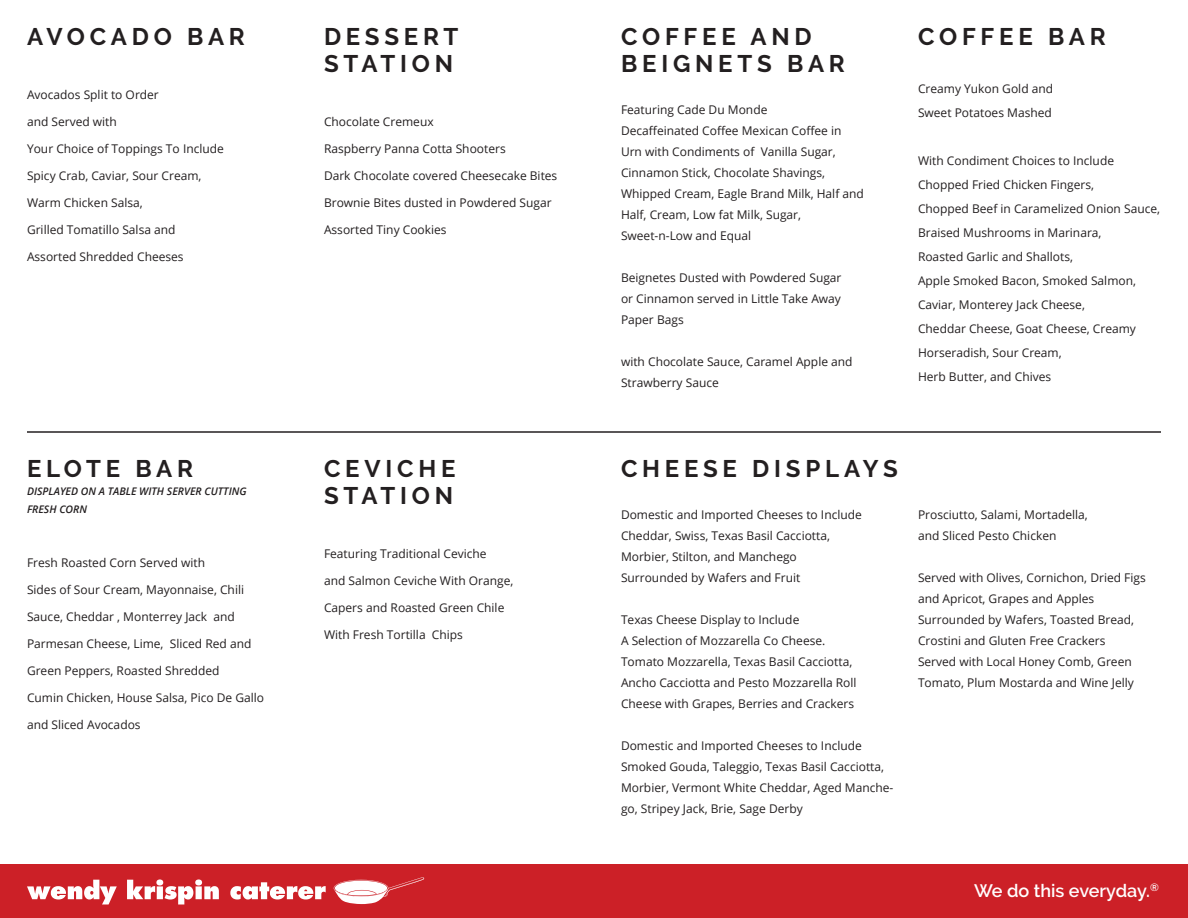
<style>
.page{position:relative;width:1188px;height:918px;background:#fff}
.page>*{position:absolute;margin:0;border:0;box-sizing:border-box;transform-origin:0 0}
.t1{font:700 24px/27px "Raleway";letter-spacing:.2em;color:#231f20}
.t2{font:600 18px "Raleway";color:#fff}
.t3{font:12px/21px "Open Sans";color:#231f20}
.t4{font:italic 600 10.5px/18px "Open Sans";color:#231f20}
</style>
<div class="page">
<div style="left:0;top:864px;width:1188px;height:54px;background:#cc2027"></div>
<svg style="left:27px;top:880px;width:90px;height:25px"></svg>
<svg style="left:127px;top:879px;width:92px;height:25px"></svg>
<svg style="left:230px;top:882px;width:96px;height:18px"></svg>
<svg style="left:334px;top:877px;width:90px;height:27px"></svg>
<hr style="left:27px;top:431px;width:1134px;height:2px;background:#231f20">
<h1 class="t1" style="left:27px;top:23px;width:219px">AVOCADO BAR</h1>
<p class="t3" style="left:27px;top:83px;width:133px">Avocados Split to Order</p>
<p class="t3" style="left:27px;top:110px;width:91px">and Served with</p>
<p class="t3" style="left:27px;top:137px;width:198px">Your Choice of Toppings To Include</p>
<p class="t3" style="left:27px;top:164px;width:176px">Spicy Crab, Caviar, Sour Cream,</p>
<p class="t3" style="left:27px;top:191px;width:117px">Warm Chicken Salsa,</p>
<p class="t3" style="left:27px;top:218px;width:150px">Grilled Tomatillo Salsa and</p>
<p class="t3" style="left:27px;top:245px;width:158px">Assorted Shredded Cheeses</p>
<h1 class="t1" style="left:324px;top:23px;width:136px">DESSERT<br>STATION</h1>
<p class="t3" style="left:324px;top:110px;width:111px">Chocolate Cremeux</p>
<p class="t3" style="left:324px;top:137px;width:183px">Raspberry Panna Cotta Shooters</p>
<p class="t3" style="left:324px;top:164px;width:235px">Dark Chocolate covered Cheesecake Bites</p>
<p class="t3" style="left:324px;top:191px;width:229px">Brownie Bites dusted in Powdered Sugar</p>
<p class="t3" style="left:324px;top:218px;width:124px">Assorted Tiny Cookies</p>
<h1 class="t1" style="left:27px;top:455px;width:168px">ELOTE BAR</h1>
<p class="t4" style="left:27px;top:481px;width:221px">DISPLAYED ON A TABLE WITH SERVER CUTTING<br>FRESH CORN</p>
<p class="t3" style="left:27px;top:551px;width:180px">Fresh Roasted Corn Served with</p>
<p class="t3" style="left:27px;top:578px;width:219px">Sides of Sour Cream, Mayonnaise, Chili</p>
<p class="t3" style="left:27px;top:605px;width:209px">Sauce, Cheddar , Monterrey Jack and</p>
<p class="t3" style="left:27px;top:632px;width:226px">Parmesan Cheese, Lime, Sliced Red and</p>
<p class="t3" style="left:27px;top:659px;width:194px">Green Peppers, Roasted Shredded</p>
<p class="t3" style="left:27px;top:686px;width:239px">Cumin Chicken, House Salsa, Pico De Gallo</p>
<p class="t3" style="left:27px;top:713px;width:115px">and Sliced Avocados</p>
<h1 class="t1" style="left:324px;top:455px;width:133px">CEVICHE<br>STATION</h1>
<p class="t3" style="left:324px;top:542px;width:164px">Featuring Traditional Ceviche</p>
<p class="t3" style="left:324px;top:569px;width:191px">and Salmon Ceviche With Orange,</p>
<p class="t3" style="left:324px;top:596px;width:182px">Capers and Roasted Green Chile</p>
<p class="t3" style="left:324px;top:623px;width:140px">With Fresh Tortilla Chips</p>
<h1 class="t1" style="left:621px;top:23px;width:225px">COFFEE AND<br>BEIGNETS BAR</h1>
<p class="t3" style="left:621px;top:98px;width:244px">Featuring Cade Du Monde<br>Decaffeinated Coffee Mexican Coffee in Urn with Condiments of Vanilla Sugar, Cinnamon Stick, Chocolate Shavings, Whipped Cream, Eagle Brand Milk, Half and Half, Cream, Low fat Milk, Sugar, Sweet-n-Low and Equal</p>
<p class="t3" style="left:621px;top:266px;width:222px;text-align:justify">Beignetes Dusted with Powdered Sugar or Cinnamon served in Little Take Away Paper Bags</p>
<p class="t3" style="left:621px;top:350px;width:233px">with Chocolate Sauce, Caramel Apple and<br>Strawberry Sauce</p>
<h1 class="t1" style="left:918px;top:23px;width:189px">COFFEE BAR</h1>
<p class="t3" style="left:918px;top:76px;width:137px;line-height:24px">Creamy Yukon Gold and<br>Sweet Potatoes Mashed</p>
<p class="t3" style="left:918px;top:148px;width:244px;line-height:24px">With Condiment Choices to Include<br>Chopped Fried Chicken Fingers,<br>Chopped Beef in Caramelized Onion Sauce,<br>Braised Mushrooms in Marinara,<br>Roasted Garlic and Shallots,<br>Apple Smoked Bacon, Smoked Salmon,<br>Caviar, Monterey Jack Cheese,<br>Cheddar Cheese, Goat Cheese, Creamy<br>Horseradish, Sour Cream,<br>Herb Butter, and Chives</p>
<h1 class="t1" style="left:621px;top:455px;width:278px">CHEESE DISPLAYS</h1>
<p class="t3" style="left:621px;top:503px;width:242px">Domestic and Imported Cheeses to Include Cheddar, Swiss, Texas Basil Cacciotta, Morbier, Stilton, and Manchego Surrounded by Wafers and Fruit</p>
<p class="t3" style="left:621px;top:608px;width:237px">Texas Cheese Display to Include<br>A Selection of Mozzarella Co Cheese.<br>Tomato Mozzarella, Texas Basil Cacciotta, Ancho Cacciotta and Pesto Mozzarella Roll Cheese with Grapes, Berries and Crackers</p>
<p class="t3" style="left:621px;top:734px;width:274px">Domestic and Imported Cheeses to Include Smoked Gouda, Taleggio, Texas Basil Cacciotta, Morbier, Vermont White Cheddar, Aged Manche&shy;go, Stripey Jack, Brie, Sage Derby</p>
<p class="t3" style="left:918px;top:504px;width:171px">Prosciutto, Salami, Mortadella, and Sliced Pesto Chicken</p>
<p class="t3" style="left:918px;top:567px;width:229px">Served with Olives, Cornichon, Dried Figs and Apricot, Grapes and Apples Surrounded by Wafers, Toasted Bread, Crostini and Gluten Free Crackers Served with Local Honey Comb, Green Tomato, Plum Mostarda and Wine Jelly</p>
<h2 class="t2" style="left:974px;top:880px;width:186px">We do this everyday.<sup>®</sup></h2>
</div>
